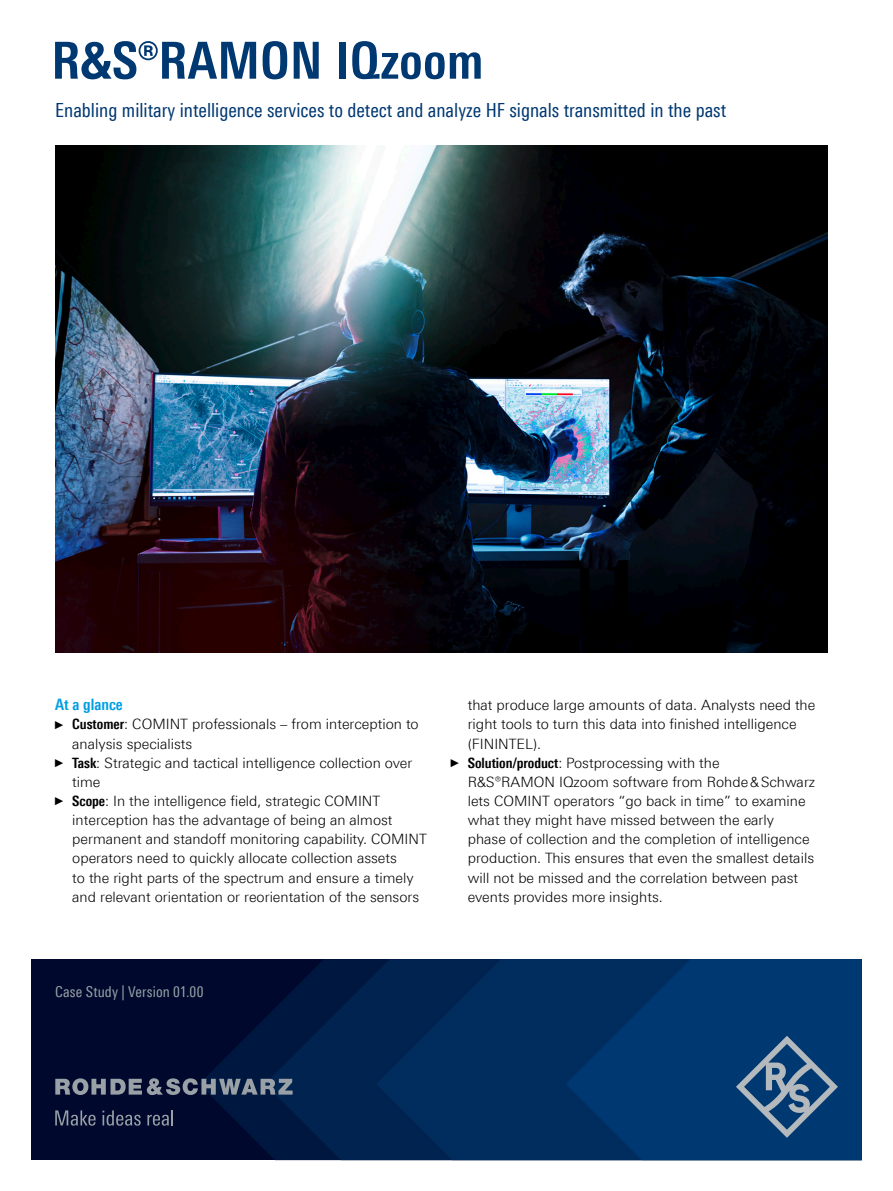
<style>
.page{position:relative;width:893px;height:1191px;background:#fff}
.page>*{position:absolute;margin:0;border:0;box-sizing:border-box;transform-origin:0 0}
.Seiten_Headline_34Pt_blau_Titel{font:700 51px "Linotype Univers 620 Cn";letter-spacing:.01em;color:#003872}
.Teaser{font:19.5px "Linotype Univers 420 Cn";color:#003872}
.Absatzfett_cyan{font:700 15.75px "Linotype Univers 620 Cn";color:#009ee3}
.t1{font:15px "Linotype Univers 420 Cn";letter-spacing:.005em;color:#99a1a6}
.t2{font:300 14.25px/19.2px "Linotype Univers 330";color:#000}
.s1{font-family:"Arial Narrow";font-weight:400;font-size:11.4px}
.s2{font-family:"Linotype Univers 620 Cn";font-weight:700}
</style>
<div class="page">
<div style="left:31px;top:959px;width:831px;height:201px;background:#00082d"></div>
<svg style="left:206px;top:1019px;width:59px;height:130px"></svg>
<svg style="left:265px;top:959px;width:111px;height:201px;background:#001c45"></svg>
<svg style="left:376px;top:959px;width:190px;height:201px;background:#002959"></svg>
<svg style="left:566px;top:959px;width:296px;height:201px;background:#00356d"></svg>
<svg style="left:736px;top:1035px;width:102px;height:102px;background:#2d5884"></svg>
<svg style="left:55px;top:1078px;width:238px;height:17px"></svg>
<svg style="left:55px;top:1110px;width:41px;height:15px"></svg>
<svg style="left:102px;top:1110px;width:39px;height:15px"></svg>
<svg style="left:147px;top:1110px;width:26px;height:15px"></svg>
<img style="left:55px;top:146px;width:772px;height:507px">
<p class="Seiten_Headline_34Pt_blau_Titel" style="left:51px;top:30px;width:434px">R&amp;S®RAMON IQzoom</p>
<p class="Teaser" style="left:55px;top:99px;width:672px">Enabling military intelligence services to detect and analyze HF signals transmitted in the past</p>
<p class="Absatzfett_cyan" style="left:55px;top:695px;width:69px">At a glance</p>
<p class="t2" style="left:72px;top:714px;width:348px;text-indent:-17px"><span class="s1">►</span> <span class="s2">Customer</span>: COMINT professionals – from interception to analysis specialists</p>
<p class="t2" style="left:72px;top:753px;width:342px;text-indent:-17px"><span class="s1">►</span> <span class="s2">Task</span>: Strategic and tactical intelligence collection over time</p>
<p class="t2" style="left:72px;top:791px;width:356px;text-indent:-17px"><span class="s1">►</span> <span class="s2">Scope</span>: In the intelligence field, strategic COMINT interception has the advantage of being an almost permanent and standoff monitoring capability. COMINT operators need to quickly allocate collection assets<br>to the right parts of the spectrum and ensure a timely and relevant orientation or reorientation of the sensors</p>
<p class="t2" style="left:468px;top:695px;width:349px">that produce large amounts of data. Analysts need the right tools to turn this data into finished intelligence (FININTEL).</p>
<p class="t2" style="left:468px;top:753px;width:349px;text-indent:-17px"><span class="s1">►</span> <span class="s2">Solution/product</span>: Postprocessing with the<br>R&amp;S®RAMON IQzoom software from Rohde&amp;Schwarz lets COMINT operators “go back in time” to examine what they might have missed between the early phase of collection and the completion of intelligence production. This ensures that even the smallest details will not be missed and the correlation between past events provides more insights.</p>
<p class="t1" style="left:55px;top:983px;width:150px">Case Study | Version 01.00</p>
</div>
